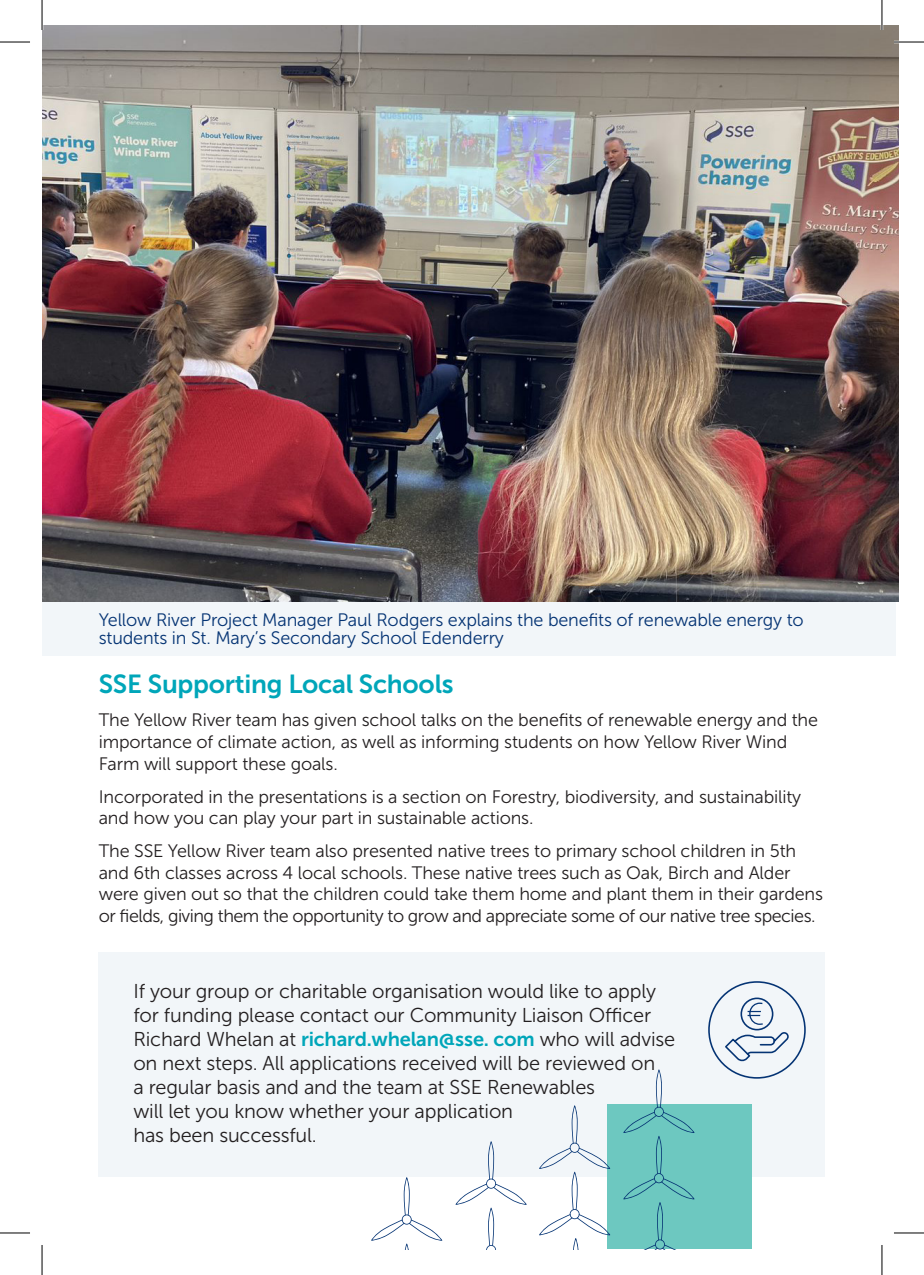
<style>
.page{position:relative;width:924px;height:1275px;background:#fff}
.page>*{position:absolute;margin:0;border:0;box-sizing:border-box;transform-origin:0 0}
.t1{font:26px "Museo Sans 700";letter-spacing:-.01em;color:#00a6b9}
.t2{font:20px/24px "Museo Sans 300";letter-spacing:-.01em;color:#231f20}
.t3{font:18px/21.6px "Museo Sans 300";letter-spacing:-.01em;color:#231f20}
.t4{font:18px/18px "Museo Sans 300";letter-spacing:-.01em;color:#053474}
.s1{font-family:"Museo Sans 700";color:#00a6b9}
</style>
<div class="page">
<div style="left:42px;top:601px;width:853px;height:54px;background:#f2f6f9"></div>
<div style="left:99px;top:952px;width:725px;height:224px;background:#f2f6f9"></div>
<div style="left:607px;top:1104px;width:144px;height:144px;background:#6dc8c0"></div>
<svg style="left:371px;top:1177px;width:71px;height:73px"></svg>
<svg style="left:455px;top:1141px;width:71px;height:109px"></svg>
<svg style="left:539px;top:1105px;width:71px;height:145px"></svg>
<svg style="left:623px;top:1069px;width:72px;height:181px"></svg>
<img style="left:42px;top:25px;width:856px;height:576px">
<svg style="left:708px;top:981px;width:98px;height:98px"></svg>
<hr style="left:893px;top:41px;width:30px;height:2px;background:#fff">
<hr style="left:880px;top:0;width:2px;height:30px;background:#fff">
<hr style="left:0;top:42px;width:30px;height:1px;background:#000">
<hr style="left:893px;top:42px;width:30px;height:1px;background:#000">
<hr style="left:0;top:1232px;width:30px;height:1px;background:#000">
<hr style="left:893px;top:1232px;width:30px;height:1px;background:#000">
<hr style="left:42px;top:0;width:1px;height:30px;background:#000">
<hr style="left:42px;top:1245px;width:1px;height:30px;background:#000">
<hr style="left:881px;top:0;width:1px;height:30px;background:#000">
<hr style="left:881px;top:1245px;width:1px;height:30px;background:#000">
<p class="t4" style="left:99px;top:611px;width:706px">Yellow River Project Manager Paul Rodgers explains the benefits of renewable energy to students in St. Mary’s Secondary School Edenderry</p>
<p class="t1" style="left:99px;top:670px;width:356px">SSE Supporting Local Schools</p>
<p class="t3" style="left:99px;top:709px;width:720px">The Yellow River team has given school talks on the benefits of renewable energy and the importance of climate action, as well as informing students on how Yellow River Wind<br>Farm will support these goals.</p>
<p class="t3" style="left:99px;top:785px;width:703px">Incorporated in the presentations is a section on Forestry, biodiversity, and sustainability and how you can play your part in sustainable actions.</p>
<p class="t3" style="left:99px;top:840px;width:725px">The SSE Yellow River team also presented native trees to primary school children in 5th and 6th classes across 4 local schools. These native trees such as Oak, Birch and Alder were given out so that the children could take them home and plant them in their gardens or fields, giving them the opportunity to grow and appreciate some of our native tree species.</p>
<p class="t2" style="left:133px;top:979px;width:543px">If your group or charitable organisation would like to apply for funding please contact our Community Liaison Officer Richard Whelan at <span class="s1">richard.whelan@sse. com</span> who will advise on next steps. All applications received will be reviewed on<br>a regular basis and and the team at SSE Renewables<br>will let you know whether your application<br>has been successful.</p>
</div>
